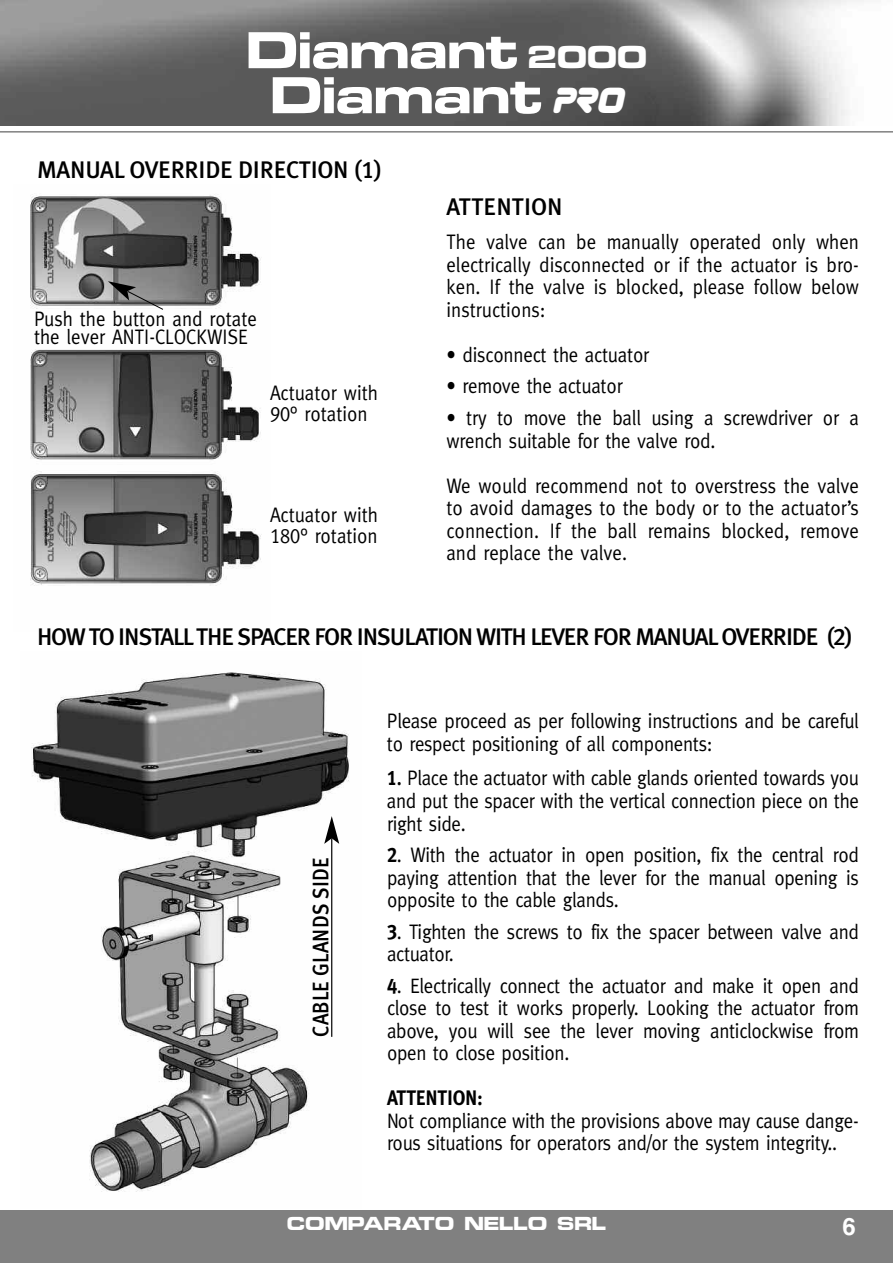
<style>
.page{position:relative;width:893px;height:1263px;background:#fff}
.page>*{position:absolute;margin:0;border:0;box-sizing:border-box;transform-origin:0 0}
.t1{font:54px/45px "Microgramma D Bold Exte";color:#fff;text-align:center}
.t2{font:500 24px "Meta Plus";letter-spacing:-.045em;color:#000}
.t3{font:500 24px "Meta Plus";letter-spacing:-.015em;color:#000}
.t4{font:500 24px "Meta Plus";color:#000}
.t5{font:700 24px "Helvetica";color:#fff}
.t6{font:500 22.5px "Meta Plus";letter-spacing:.005em;color:#000;scale:.9 1}
.t7{font:21px/22.5px "Meta";letter-spacing:-.015em;color:#000;scale:.9 1}
.t8{font:700 21px "Meta Plus";letter-spacing:-.015em;color:#000;scale:.9 1}
.t9{font:700 16.5px "Microgram Ext";color:#fff}
.s1{font-size:33px}
.s2{font-family:"Zorque";font-style:italic;font-size:36px}
.s3{font-family:"Meta Plus Medium Caps";font-weight:400}
.s4{font-family:"Meta Caps"}
.s5{font-family:"Meta Plus Bold Caps"}
.s6{font-family:"Meta Plus Medium Caps"}
</style>
<div class="page">
<img style="left:30px;top:194px;width:232px;height:392px">
<img style="left:31px;top:672px;width:318px;height:520px">
<svg style="left:108px;top:281px;width:55px;height:29px;background:#888"></svg>
<hr style="left:331px;top:838px;width:1px;height:199px;background:#000">
<svg style="left:324px;top:816px;width:15px;height:28px"></svg>
<img style="left:0;top:0;width:864px;height:125px">
<hr style="left:0;top:131px;width:893px;height:2px;background:#808080">
<div style="left:0;top:1210px;width:893px;height:53px;background:#808080"></div>
<h1 class="t1" style="left:246px;top:27px;width:402px">Diamant <span class="s1">2000<br></span>Diamant <span class="s2">PRO</span></h1>
<p class="t3" style="left:37px;top:156px;width:346px">MANUAL OVERRIDE DIRECTION (<span class="s3">1</span>)</p>
<p class="t7" style="left:34px;top:310px;width:249px;line-height:18px">Push the button and rotate the lever ANTI-CLOCKWISE</p>
<p class="t7" style="left:270px;top:382px;width:121px;line-height:21px">Actuator with<br><span class="s4">90°</span> rotation</p>
<p class="t7" style="left:270px;top:504px;width:121px;line-height:21px">Actuator with<br><span class="s4">180°</span> rotation</p>
<p class="t4" style="left:446px;top:193px;width:118px">ATTENTION</p>
<p class="t7" style="left:446px;top:231px;width:460px;text-align:justify">The valve can be manually operated only when electrically disconnected or if the actuator is bro&shy;ken. If the valve is blocked, please follow below instructions:</p>
<p class="t7" style="left:446px;top:343px;width:227px">• disconnect the actuator</p>
<p class="t7" style="left:446px;top:375px;width:197px">• remove the actuator</p>
<p class="t7" style="left:446px;top:406px;width:460px">• try to move the ball using a screwdriver or a wrench suitable for the valve rod.</p>
<p class="t7" style="left:446px;top:474px;width:460px;text-align:justify">We would recommend not to overstress the valve to avoid damages to the body or to the actuator’s connection. If the ball remains blocked, remove and replace the valve.</p>
<p class="t2" style="left:37px;top:623px;width:817px">HOW TO INSTALLTHE SPACER FOR INSULATION WITH LEVER FOR MANUAL OVERRIDE (<span class="s3">2</span>)</p>
<p class="t6" style="left:307px;top:1037px;width:201px;rotate:-90deg">CABLE GLANDS SIDE</p>
<p class="t7" style="left:387px;top:710px;width:526px">Please proceed as per following instructions and be careful to respect positioning of all components:</p>
<p class="t7" style="left:387px;top:767px;width:526px;text-align:justify"><span class="s5">1</span><span class="s6">.</span> Place the actuator with cable glands oriented towards you and put the spacer with the vertical connection piece on the right side.</p>
<p class="t7" style="left:387px;top:843px;width:526px;text-align:justify"><span class="s5">2</span>. With the actuator in open position, fix the central rod paying attention that the lever for the manual opening is opposite to the cable glands.</p>
<p class="t7" style="left:387px;top:920px;width:526px"><span class="s5">3</span>. Tighten the screws to fix the spacer between valve and actuator.</p>
<p class="t7" style="left:387px;top:974px;width:526px;text-align:justify"><span class="s5">4</span>. Electrically connect the actuator and make it open and close to test it works properly. Looking the actuator from above, you will see the lever moving anticlockwise from open to close position.</p>
<p class="t8" style="left:387px;top:1085px;width:108px">ATTENTION:</p>
<p class="t7" style="left:387px;top:1109px;width:526px">Not compliance with the provisions above may cause dange&shy;rous situations for operators and/or the system integrity..</p>
<p class="t9" style="left:287px;top:1214px;width:321px">COMPARATO NELLO SRL</p>
<p class="t5" style="left:843px;top:1212px;width:15px">6</p>
</div>
